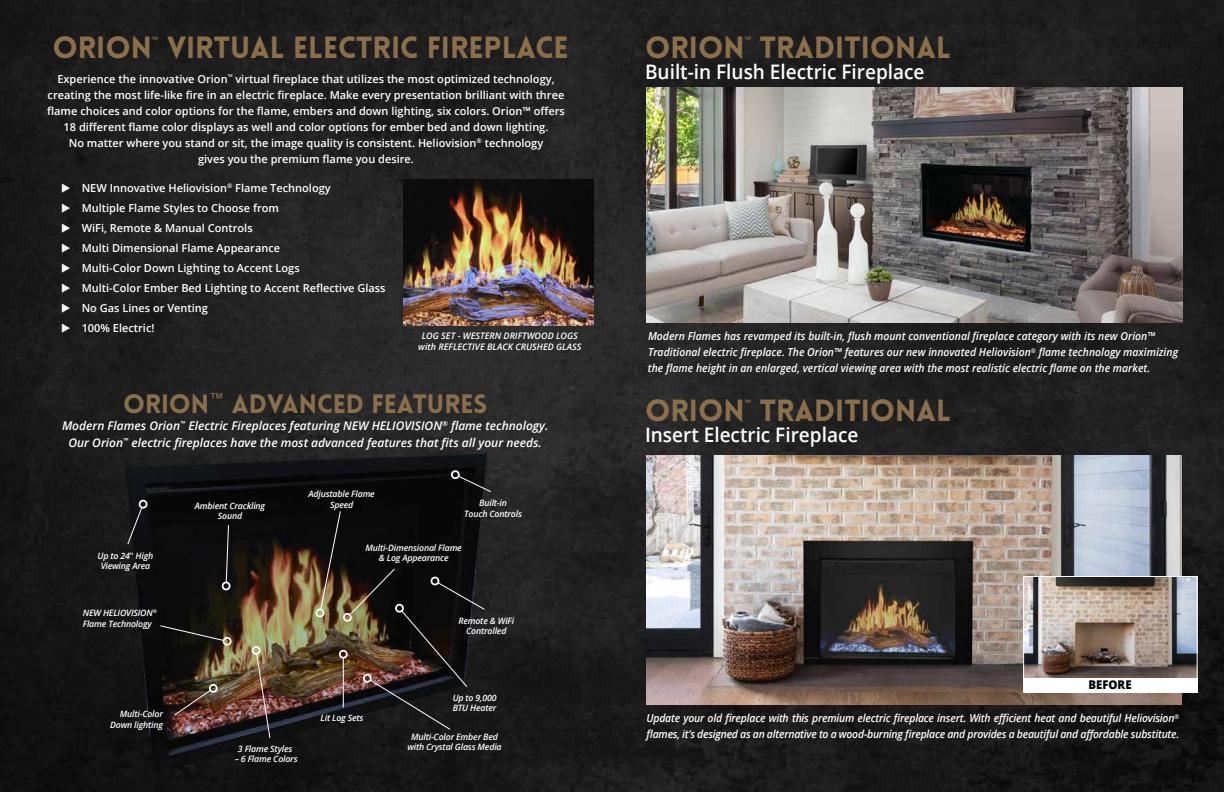
<style>
.page{position:relative;width:1224px;height:792px;background:#fff}
.page>*{position:absolute;margin:0;border:0;box-sizing:border-box;transform-origin:0 0}
.t1{font:900 30px "Lovelo";color:#8b6f4b}
.t2{font:900 26px "Lovelo";color:#8b6f4b}
.t3{font:600 20px "Open Sans";color:#fff;scale:.95 1}
.t4{font:italic 600 12px/17px "Open Sans";color:#fff;text-align:center}
.t5{font:800 12px "Open Sans";color:#000;scale:.95 1}
.t6{font:600 11px/16px "Open Sans";color:#fff;text-align:center}
.t7{font:italic 600 11px/16px "Open Sans";color:#fff;scale:.95 1}
.t8{font:italic 600 11px/16px "Open Sans";letter-spacing:-.02em;color:#fff;scale:.95 1}
.t9{font:italic 600 9px/11px "Open Sans";color:#fff;text-align:center}
.t10{font:italic 600 8.8px/10.5px "Open Sans";letter-spacing:-.02em;color:#fff;text-align:center}
.t11{font:600 8.7px "Open Sans";color:#8b6f4b}
.s1{font-style:normal}
</style>
<div class="page">
<img style="left:0;top:0;width:1224px;height:792px">
<img style="left:404px;top:180px;width:190px;height:146px">
<img style="left:125px;top:454px;width:362px;height:319px">
<div style="left:316px;top:609px;width:8px;height:8px;border:2px solid #fff;border-radius:50%"></div>
<svg style="left:256px;top:653px;width:15px;height:86px"></svg>
<div style="left:252px;top:646px;width:9px;height:9px;border:2px solid #fff;border-radius:50%"></div>
<svg style="left:159px;top:625px;width:66px;height:17px"></svg>
<div style="left:223px;top:637px;width:9px;height:9px;border:2px solid #fff;border-radius:50%"></div>
<svg style="left:173px;top:689px;width:39px;height:27px"></svg>
<div style="left:209px;top:684px;width:9px;height:9px;border:2px solid #fff;border-radius:50%"></div>
<svg style="left:225px;top:524px;width:4px;height:58px"></svg>
<div style="left:222px;top:582px;width:9px;height:8px;border:2px solid #fff;border-radius:50%"></div>
<svg style="left:457px;top:475px;width:35px;height:18px"></svg>
<div style="left:451px;top:470px;width:9px;height:9px;border:2px solid #fff;border-radius:3px"></div>
<svg style="left:127px;top:506px;width:16px;height:39px"></svg>
<div style="left:139px;top:500px;width:9px;height:9px;border:2px solid #fff;border-radius:50%"></div>
<img style="left:320px;top:510px;width:166px;height:221px">
<img style="left:647px;top:87px;width:535px;height:236px">
<img style="left:646px;top:456px;width:536px;height:249px">
<img style="left:1025px;top:578px;width:171px;height:99px">
<div style="left:1023px;top:576px;width:175px;height:103px;border:1px solid #fff"></div>
<div style="left:1023px;top:678px;width:175px;height:15px;background:#fff"></div>
<h1 class="t1" style="left:52px;top:28px;width:101px">ORION</h1>
<p class="t11" style="left:152px;top:33px;width:8px">™</p>
<h1 class="t1" style="left:167px;top:28px;width:403px">VIRTUAL ELECTRIC FIREPLACE</h1>
<h1 class="t1" style="left:645px;top:28px;width:101px">ORION</h1>
<p class="t11" style="left:745px;top:33px;width:8px">™</p>
<h1 class="t1" style="left:760px;top:28px;width:193px">TRADITIONAL</h1>
<h3 class="t3" style="left:645px;top:58px;width:296px">Built-in Flush Electric Fireplace</h3>
<p class="t6" style="left:47px;top:71px;width:519px">Experience the innovative Orion<sup>™</sup> virtual fireplace that utilizes the most optimized technology, creating the most life-like fire in an electric fireplace. Make every presentation brilliant with three flame choices and color options for the flame, embers and down lighting, six colors. Orion™ offers 18 different flame color displays as well and color options for ember bed and down lighting.<br>No matter where you stand or sit, the image quality is consistent. Heliovision<sup>®</sup> technology<br>gives you the premium flame you desire.</p>
<p class="t6" style="left:61px;top:180px;width:271px">◆ NEW Innovative Heliovision<sup>®</sup> Flame Technology</p>
<p class="t6" style="left:61px;top:200px;width:220px">◆ Multiple Flame Styles to Choose from</p>
<p class="t6" style="left:61px;top:220px;width:193px">◆ WiFi, Remote &amp; Manual Controls</p>
<p class="t6" style="left:61px;top:240px;width:221px">◆ Multi Dimensional Flame Appearance</p>
<p class="t6" style="left:61px;top:260px;width:240px">◆ Multi-Color Down Lighting to Accent Logs</p>
<p class="t6" style="left:61px;top:280px;width:326px">◆ Multi-Color Ember Bed Lighting to Accent Reflective Glass</p>
<p class="t6" style="left:61px;top:300px;width:148px">◆ No Gas Lines or Venting</p>
<p class="t6" style="left:61px;top:320px;width:95px">◆ 100% Electric!</p>
<p class="t9" style="left:418px;top:330px;width:165px">LOG SET - WESTERN DRIFTWOOD LOGS with REFLECTIVE BLACK CRUSHED GLASS</p>
<p class="t7" style="left:648px;top:328px;width:560px">Modern Flames has revamped its built-in, flush mount conventional fireplace category with its new Orion™<br>Traditional electric fireplace. The Orion™ features our new innovated Heliovision<sup>®</sup> flame technology maximizing the flame height in an enlarged, vertical viewing area with the most realistic electric flame on the market.</p>
<h2 class="t2" style="left:123px;top:387px;width:366px">ORION<sup>™</sup> ADVANCED FEATURES</h2>
<p class="t4" style="left:62px;top:416px;width:488px">Modern Flames Orion<sup>™</sup> Electric Fireplaces featuring NEW HELIOVISION<sup>®</sup> flame technology.<br>Our Orion<sup>™</sup> electric fireplaces have the most advanced features that fits all your needs.</p>
<p class="t10" style="left:98px;top:550px;width:57px">Up to 24<span class="s1">"</span> High<br>Viewing Area</p>
<p class="t10" style="left:83px;top:607px;width:76px;text-align:left">NEW HELIOVISION<sup>®<br></sup>Flame Technology</p>
<p class="t10" style="left:110px;top:709px;width:54px;text-align:right">Multi-Color<br>Down lighting</p>
<p class="t10" style="left:195px;top:500px;width:72px">Ambient Crackling<br>Sound</p>
<p class="t10" style="left:309px;top:488px;width:68px">Adjustable Flame<br>Speed</p>
<p class="t10" style="left:366px;top:542px;width:98px">Multi-Dimensional Flame &amp; Log Appearance</p>
<p class="t10" style="left:464px;top:497px;width:59px">Built-in<br>Touch Controls</p>
<p class="t10" style="left:458px;top:615px;width:57px">Remote &amp; WiFi<br>Controlled</p>
<p class="t10" style="left:238px;top:743px;width:56px">3 Flame Styles</p>
<p class="t10" style="left:235px;top:754px;width:64px">– 6 Flame Colors</p>
<p class="t10" style="left:321px;top:712px;width:44px">Lit Log Sets</p>
<p class="t10" style="left:453px;top:692px;width:45px;text-align:left">Up to 9,000<br>BTU Heater</p>
<p class="t10" style="left:407px;top:731px;width:96px">Multi-Color Ember Bed with Crystal Glass Media</p>
<h1 class="t1" style="left:645px;top:391px;width:101px">ORION</h1>
<p class="t11" style="left:745px;top:396px;width:8px">™</p>
<h1 class="t1" style="left:760px;top:391px;width:193px">TRADITIONAL</h1>
<h3 class="t3" style="left:645px;top:421px;width:226px">Insert Electric Fireplace</h3>
<p class="t5" style="left:1088px;top:676px;width:47px">BEFORE</p>
<p class="t8" style="left:647px;top:710px;width:562px">Update your old fireplace with this premium electric fireplace insert. With efficient heat and beautiful Heliovision<sup>® </sup>flames, it’s designed as an alternative to a wood-burning fireplace and provides a beautiful and affordable substitute.</p>
</div>
